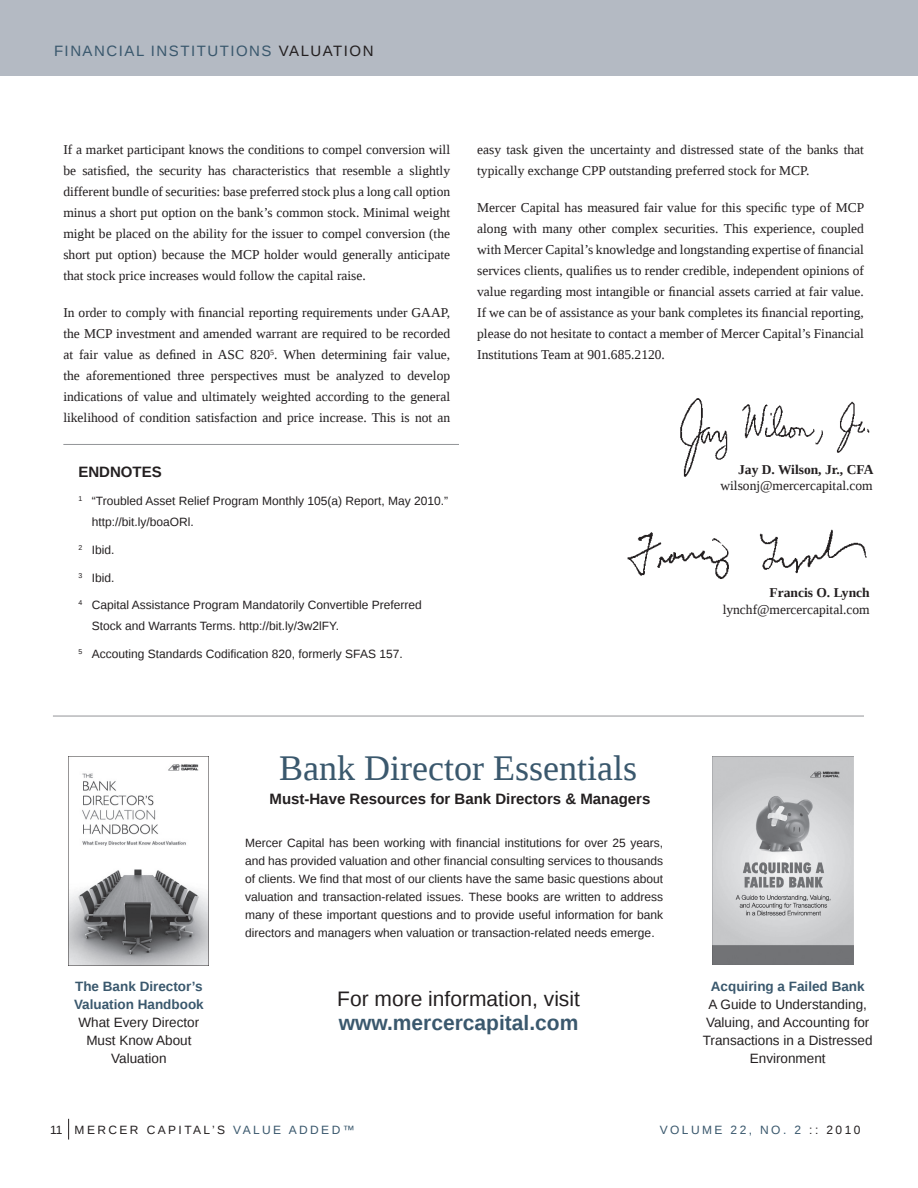
<style>
.page{position:relative;width:918px;height:1188px;background:#fff}
.page>*{position:absolute;margin:0;border:0;box-sizing:border-box;transform-origin:0 0}
.t1{font:36px "Liberation Serif";color:#3a586d}
.t2{font:21px "Liberation Sans";color:#231f20}
.t3{font:700 21px "Liberation Sans";color:#3a586d}
.t4{font:700 15px "Liberation Sans";color:#231f20}
.t5{font:15px "Liberation Sans";letter-spacing:.1em;color:#3a586d}
.t6{font:13.5px/21px "Liberation Serif";color:#231f20;text-align:justify}
.t7{font:13.5px/18px "Liberation Sans";color:#231f20;text-align:center}
.t8{font:700 13.5px/18px "Liberation Sans";color:#3a586d}
.t9{font:700 13.5px "Liberation Serif";color:#231f20}
.t10{font:12px/18px "Liberation Sans";color:#231f20}
.t11{font:12px "Liberation Sans";letter-spacing:.2em;color:#231f20}
.t12{font:12px "Liberation Sans";letter-spacing:.2em;color:#3a586d}
.s1{color:#231f20}
.s2{color:#3a586d}
</style>
<div class="page">
<div style="left:0;top:0;width:918px;height:76px;background:#b4bac3"></div>
<svg style="left:68px;top:1119px;width:1px;height:21px"></svg>
<img style="left:680px;top:398px;width:190px;height:79px">
<img style="left:627px;top:529px;width:240px;height:50px">
<hr style="left:63px;top:444px;width:396px;height:1px;background:#939598">
<img style="left:69px;top:757px;width:140px;height:209px">
<img style="left:713px;top:757px;width:141px;height:208px">
<hr style="left:53px;top:716px;width:811px;height:1px;background:#939598">
<p class="t5" style="left:54px;top:42px;width:321px">Financial I nstitutions <span class="s1">Valuation</span></p>
<p class="t6" style="left:63px;top:139px;width:388px">If a market participant knows the conditions to compel conversion will be satisfied, the security has characteristics that resemble a slightly different bundle of securities: base preferred stock plus a long call option minus a short put option on the bank’s common stock. Minimal weight might be placed on the ability for the issuer to compel conversion (the short put option) because the MCP holder would generally anticipate that stock price increases would follow the capital raise.</p>
<p class="t6" style="left:63px;top:302px;width:388px">In order to comply with financial reporting requirements under GAAP, the MCP investment and amended warrant are required to be recorded at fair value as defined in ASC 820<sup>5</sup>. When determining fair value, the aforementioned three perspectives must be analyzed to develop indications of value and ultimately weighted according to the general likelihood of condition satisfaction and price increase. This is not an</p>
<p class="t4" style="left:78px;top:462px;width:85px">ENDNOTES</p>
<p class="t10" style="left:92px;top:491px;width:358px;line-height:21px;text-indent:-14px"><sup>1</sup> “Troubled Asset Relief Program Monthly 105(a) Report, May 2010.” http://bit.ly/boaORl.</p>
<p class="t10" style="left:78px;top:541px;width:38px"><sup>2</sup> Ibid.</p>
<p class="t10" style="left:78px;top:569px;width:38px"><sup>3</sup> Ibid.</p>
<p class="t10" style="left:92px;top:595px;width:332px;line-height:21px;text-indent:-14px"><sup>4</sup> Capital Assistance Program Mandatorily Convertible Preferred<br>Stock and Warrants Terms. http://bit.ly/3w2lFY.</p>
<p class="t10" style="left:78px;top:645px;width:326px"><sup>5</sup> Accouting Standards Codification 820, formerly SFAS 157.</p>
<p class="t6" style="left:477px;top:139px;width:388px">easy task given the uncertainty and distressed state of the banks that typically exchange CPP outstanding preferred stock for MCP.</p>
<p class="t6" style="left:477px;top:197px;width:389px">Mercer Capital has measured fair value for this specific type of MCP along with many other complex securities. This experience, coupled with Mercer Capital’s knowledge and longstanding expertise of financial services clients, qualifies us to render credible, independent opinions of value regarding most intangible or financial assets carried at fair value.<br>If we can be of assistance as your bank completes its financial reporting, please do not hesitate to contact a member of Mercer Capital’s Financial Institutions Team at 901.685.2120.</p>
<p class="t9" style="left:738px;top:460px;width:137px">Jay D. Wilson, Jr., CFA</p>
<p class="t6" style="left:720px;top:475px;width:154px">wilsonj@mercercapital.com</p>
<p class="t9" style="left:770px;top:584px;width:102px">Francis O. Lynch</p>
<p class="t6" style="left:723px;top:599px;width:149px">lynchf@mercercapital.com</p>
<h1 class="t1" style="left:279px;top:745px;width:359px">Bank Director Essentials</h1>
<p class="t4" style="left:270px;top:788px;width:382px">Must-Have Resources for Bank Directors &amp; Managers</p>
<p class="t8" style="left:74px;top:978px;width:131px">The Bank Director’s<br>Valuation Handbook</p>
<p class="t7" style="left:79px;top:1014px;width:122px">What Every Director<br>Must Know About<br>Valuation</p>
<p class="t10" style="left:245px;top:834px;width:419px;text-align:justify">Mercer Capital has been working with financial institutions for over 25 years, and has provided valuation and other financial consulting services to thousands of clients. We find that most of our clients have the same basic questions about valuation and transaction-related issues. These books are written to address many of these important questions and to provide useful information for bank directors and managers when valuation or transaction-related needs emerge.</p>
<h2 class="t2" style="left:337px;top:987px;width:244px">For more information, visit</h2>
<h2 class="t3" style="left:339px;top:1009px;width:241px">www.mercercapital.com</h2>
<p class="t8" style="left:711px;top:978px;width:155px">Acquiring a Failed Bank</p>
<p class="t7" style="left:703px;top:996px;width:171px">A Guide to Understanding,<br>Valuing, and Accounting for<br>Transactions in a Distressed<br>Environment</p>
<p class="t11" style="left:50px;top:1123px;width:306px">11 Mercer Ca pita l’s <span class="s2">Va lue Add ed ™</span></p>
<p class="t12" style="left:660px;top:1123px;width:202px">Vo lum e 22, No . 2 <span class="s1">:: 2010</span></p>
</div>
